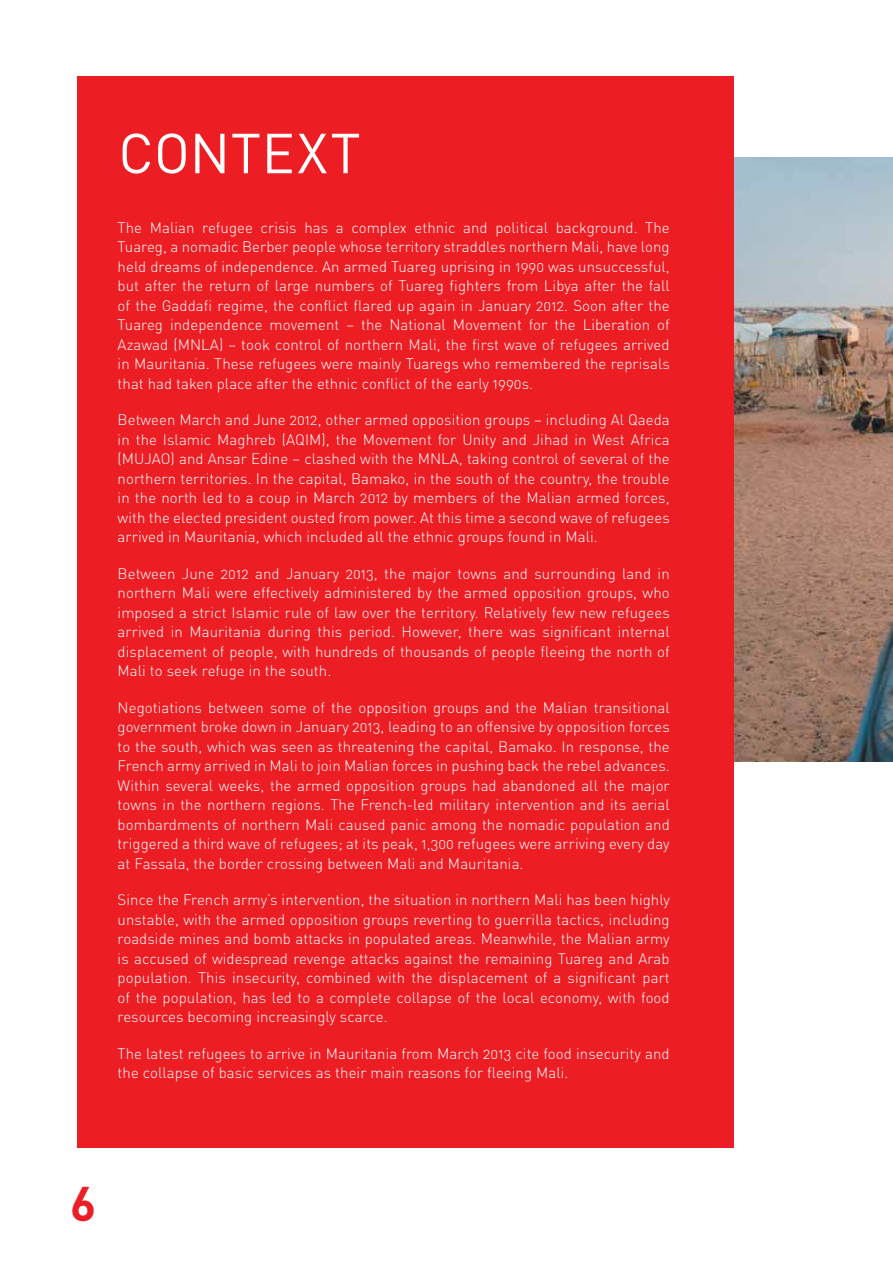
<style>
.page{position:relative;width:893px;height:1263px;background:#fff}
.page>*{position:absolute;margin:0;border:0;box-sizing:border-box;transform-origin:0 0}
.t1{font:55.5px "DIN Pro";letter-spacing:.01em;color:#fff}
.t2{font:700 48px "DIN Pro";color:#ed1d24}
.t3{font:300 15px/19.5px "DIN Pro";letter-spacing:.005em;color:#fff;text-align:justify}
</style>
<div class="page">
<img style="left:733px;top:157px;width:160px;height:604px">
<div style="left:77px;top:77px;width:656px;height:1071px;background:#ed1d24"></div>
<h1 class="t1" style="left:118px;top:110px;width:244px">CONTEXT</h1>
<p class="t3" style="left:118px;top:216px;width:554px">The Malian refugee crisis has a complex ethnic and political background. The Tuareg, a nomadic Berber people whose territory straddles northern Mali, have long held dreams of independence. An armed Tuareg uprising in 1990 was unsuccessful, but after the return of large numbers of Tuareg fighters from Libya after the fall of the Gaddafi regime, the conflict flared up again in January 2012. Soon after the Tuareg independence movement – the National Movement for the Liberation of Azawad (MNLA) – took control of northern Mali, the first wave of refugees arrived in Mauritania. These refugees were mainly Tuaregs who remembered the reprisals that had taken place after the ethnic conflict of the early 1990s.</p>
<p class="t3" style="left:118px;top:409px;width:554px">Between March and June 2012, other armed opposition groups – including Al Qaeda in the Islamic Maghreb (AQIM), the Movement for Unity and Jihad in West Africa (MUJAO) and Ansar Edine – clashed with the MNLA, taking control of several of the northern territories. In the capital, Bamako, in the south of the country, the trouble in the north led to a coup in March 2012 by members of the Malian armed forces, with the elected president ousted from power. At this time a second wave of refugees arrived in Mauritania, which included all the ethnic groups found in Mali.</p>
<p class="t3" style="left:118px;top:562px;width:554px">Between June 2012 and January 2013, the major towns and surrounding land in northern Mali were effectively administered by the armed opposition groups, who imposed a strict Islamic rule of law over the territory. Relatively few new refugees arrived in Mauritania during this period. However, there was significant internal displacement of people, with hundreds of thousands of people fleeing the north of Mali to seek refuge in the south.</p>
<p class="t3" style="left:118px;top:696px;width:554px">Negotiations between some of the opposition groups and the Malian transitional government broke down in January 2013, leading to an offensive by opposition forces to the south, which was seen as threatening the capital, Bamako. In response, the French army arrived in Mali to join Malian forces in pushing back the rebel advances.<br>Within several weeks, the armed opposition groups had abandoned all the major towns in the northern regions. The French-led military intervention and its aerial bombardments of northern Mali caused panic among the nomadic population and triggered a third wave of refugees; at its peak, 1,300 refugees were arriving every day at Fassala, the border crossing between Mali and Mauritania.</p>
<p class="t3" style="left:118px;top:889px;width:554px">Since the French army’s intervention, the situation in northern Mali has been highly unstable, with the armed opposition groups reverting to guerrilla tactics, including roadside mines and bomb attacks in populated areas. Meanwhile, the Malian army is accused of widespread revenge attacks against the remaining Tuareg and Arab population. This insecurity, combined with the displacement of a significant part of the population, has led to a complete collapse of the local economy, with food resources becoming increasingly scarce.</p>
<p class="t3" style="left:118px;top:1042px;width:553px">The latest refugees to arrive in Mauritania from March 2013 cite food insecurity and the collapse of basic services as their main reasons for fleeing Mali.</p>
<h2 class="t2" style="left:70px;top:1163px;width:28px">6</h2>
</div>
